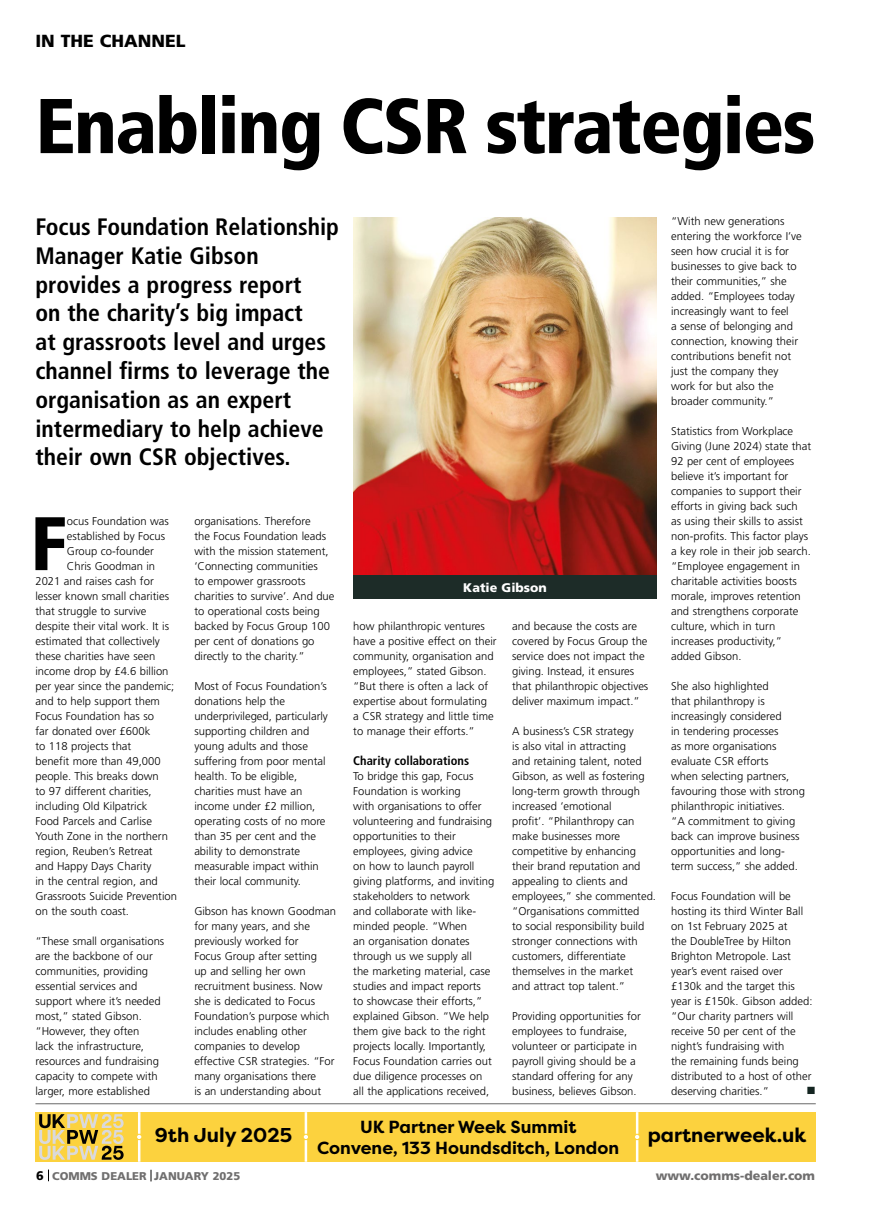
<style>
.page{position:relative;width:869px;height:1205px;background:#fff}
.page>*{position:absolute;margin:0;border:0;box-sizing:border-box;transform-origin:0 0}
.t1{font:900 condensed 77.5px "Frutiger";letter-spacing:-.025em;color:#000}
.t2{font:900 condensed 75.75px "Frutiger";color:#000}
.t3{font:700 condensed 23.75px/28.8px "Frutiger";color:#000}
.t4{font:700 20px "Filson Pro";color:#000}
.t5{font:700 17.5px/21px "Filson Pro";color:#000;text-align:center}
.t6{font:900 17.5px "Frutiger";color:#000}
.t7{font:700 condensed 12.5px "Frutiger";color:#000}
.t8{font:900 12.5px "Frutiger";color:#706f6f}
.t9{font:900 12.5px "Frutiger";color:#fff}
.t10{font:12.5px "Wingdings";color:#142521}
.t11{font:300 11.25px/15px "Frutiger";color:#000}
.t12{font:900 11.25px "Frutiger";color:#706f6f}
.s1{font-size:12.5px;color:#000}
</style>
<div class="page">
<svg style="left:48px;top:1169px;width:1px;height:12px"></svg>
<hr style="left:35px;top:1103px;width:780px;height:1px;background:#878787">
<img style="left:353px;top:217px;width:303px;height:358px">
<div style="left:353px;top:575px;width:303px;height:24px;background:#1d2c28"></div>
<div style="left:35px;top:1112px;width:780px;height:49px;background:#fcd23e"></div>
<svg style="left:39px;top:1114px;width:84px;height:46px"></svg>
<hr style="left:304px;top:1112px;width:3px;height:21px;background:#fff">
<hr style="left:138px;top:1112px;width:2px;height:21px;background:#fff">
<hr style="left:635px;top:1112px;width:3px;height:21px;background:#fff">
<hr style="left:304px;top:1140px;width:3px;height:21px;background:#fff">
<hr style="left:138px;top:1140px;width:2px;height:21px;background:#fff">
<hr style="left:635px;top:1140px;width:3px;height:21px;background:#fff">
<svg style="left:303px;top:1135px;width:5px;height:4px"></svg>
<svg style="left:137px;top:1135px;width:4px;height:4px"></svg>
<svg style="left:635px;top:1135px;width:4px;height:4px"></svg>
<h3 class="t6" style="left:35px;top:31px;width:151px">IN THE CHANNEL</h3>
<h1 class="t1" style="left:35px;top:80px;width:781px">Enabling CSR strategies</h1>
<p class="t3" style="left:35px;top:213px;width:305px">Focus Foundation Relationship<br>Manager Katie Gibson provides a progress report<br>on the charity’s big impact<br>at grassroots level and urges channel firms to leverage the organisation as an expert intermediary to help achieve their own CSR objectives.</p>
<h2 class="t2" style="left:30px;top:498px;width:38px">F</h2>
<p class="t11" style="left:67px;top:514px;width:103px">ocus Foundation was</p>
<p class="t11" style="left:67px;top:529px;width:100px">established by Focus</p>
<p class="t11" style="left:67px;top:544px;width:89px">Group co‑founder</p>
<p class="t11" style="left:67px;top:559px;width:90px">Chris Goodman in</p>
<p class="t11" style="left:35px;top:574px;width:120px">2021 and raises cash for</p>
<p class="t11" style="left:35px;top:589px;width:135px">lesser known small charities</p>
<p class="t11" style="left:35px;top:604px;width:112px">that struggle to survive</p>
<p class="t11" style="left:35px;top:619px;width:135px">despite their vital work. It is</p>
<p class="t11" style="left:35px;top:634px;width:126px">estimated that collectively</p>
<p class="t11" style="left:35px;top:649px;width:121px">these charities have seen</p>
<p class="t11" style="left:35px;top:664px;width:134px">income drop by £4.6 billion</p>
<p class="t11" style="left:35px;top:679px;width:140px">per year since the pandemic;</p>
<p class="t11" style="left:35px;top:694px;width:126px">and to help support them</p>
<p class="t11" style="left:35px;top:709px;width:120px">Focus Foundation has so</p>
<p class="t11" style="left:35px;top:724px;width:116px">far donated over £600k</p>
<p class="t11" style="left:35px;top:739px;width:97px">to 118 projects that</p>
<p class="t11" style="left:35px;top:754px;width:127px">benefit more than 49,000</p>
<p class="t11" style="left:35px;top:769px;width:125px">people. This breaks down</p>
<p class="t11" style="left:35px;top:784px;width:118px">to 97 different charities,</p>
<p class="t11" style="left:35px;top:799px;width:113px">including Old Kilpatrick</p>
<p class="t11" style="left:35px;top:814px;width:118px">Food Parcels and Carlise</p>
<p class="t11" style="left:35px;top:829px;width:134px">Youth Zone in the northern</p>
<p class="t11" style="left:35px;top:844px;width:119px">region, Reuben’s Retreat</p>
<p class="t11" style="left:35px;top:859px;width:117px">and Happy Days Charity</p>
<p class="t11" style="left:35px;top:874px;width:124px">in the central region, and</p>
<p class="t11" style="left:35px;top:888px;width:143px">Grassroots Suicide Prevention</p>
<p class="t11" style="left:35px;top:903px;width:95px">on the south coast.</p>
<p class="t11" style="left:35px;top:933px;width:130px">“These small organisations are the backbone of our communities, providing essential services and support where it’s needed most,” stated Gibson. “However, they often<br>lack the infrastructure, resources and fundraising capacity to compete with larger, more established</p>
<p class="t11" style="left:194px;top:513px;width:142px">organisations. Therefore<br>the Focus Foundation leads with the mission statement, ‘Connecting communities<br>to empower grassroots charities to survive’. And due to operational costs being backed by Focus Group 100 per cent of donations go directly to the charity.”</p>
<p class="t11" style="left:194px;top:678px;width:135px">Most of Focus Foundation’s donations help the underprivileged, particularly supporting children and young adults and those suffering from poor mental health. To be eligible, charities must have an income under £2 million, operating costs of no more than 35 per cent and the ability to demonstrate measurable impact within their local community.</p>
<p class="t11" style="left:194px;top:903px;width:143px">Gibson has known Goodman for many years, and she previously worked for<br>Focus Group after setting<br>up and selling her own recruitment business. Now she is dedicated to Focus<br>Foundation’s purpose which includes enabling other companies to develop effective CSR strategies. “For many organisations there<br>is an understanding about</p>
<p class="t9" style="left:463px;top:580px;width:85px">Katie Gibson</p>
<p class="t11" style="left:353px;top:619px;width:145px">how philanthropic ventures have a positive effect on their community, organisation and employees,” stated Gibson. “But there is often a lack of expertise about formulating<br>a CSR strategy and little time to manage their efforts.”</p>
<p class="t7" style="left:353px;top:753px;width:117px">Charity collaborations</p>
<p class="t11" style="left:353px;top:769px;width:142px">To bridge this gap, Focus<br>Foundation is working<br>with organisations to offer volunteering and fundraising opportunities to their employees, giving advice<br>on how to launch payroll giving platforms, and inviting stakeholders to network<br>and collaborate with like&shy;minded people. “When<br>an organisation donates through us we supply all<br>the marketing material, case studies and impact reports<br>to showcase their efforts,” explained Gibson. “We help them give back to the right projects locally. Importantly,<br>Focus Foundation carries out due diligence processes on all the applications received,</p>
<p class="t11" style="left:512px;top:619px;width:138px">and because the costs are covered by Focus Group the service does not impact the giving. Instead, it ensures that philanthropic objectives deliver maximum impact.”</p>
<p class="t11" style="left:512px;top:724px;width:145px">A business’s CSR strategy<br>is also vital in attracting<br>and retaining talent, noted<br>Gibson, as well as fostering long-term growth through increased ‘emotional<br>profit’. “Philanthropy can make businesses more competitive by enhancing their brand reputation and appealing to clients and employees,” she commented. “Organisations committed<br>to social responsibility build stronger connections with customers, differentiate themselves in the market<br>and attract top talent.”</p>
<p class="t11" style="left:512px;top:1009px;width:130px">Providing opportunities for employees to fundraise, volunteer or participate in payroll giving should be a standard offering for any business, believes Gibson.</p>
<p class="t11" style="left:670px;top:214px;width:132px">“With new generations entering the workforce I’ve seen how crucial it is for businesses to give back to their communities,” she added. “Employees today increasingly want to feel<br>a sense of belonging and connection, knowing their contributions benefit not just the company they work for but also the broader community.”</p>
<p class="t11" style="left:670px;top:424px;width:142px">Statistics from Workplace<br>Giving (June 2024) state that<br>92 per cent of employees believe it’s important for companies to support their efforts in giving back such<br>as using their skills to assist non-profits. This factor plays a key role in their job search. “Employee engagement in charitable activities boosts morale, improves retention and strengthens corporate culture, which in turn increases productivity,” added Gibson.</p>
<p class="t11" style="left:670px;top:678px;width:135px">She also highlighted<br>that philanthropy is increasingly considered<br>in tendering processes<br>as more organisations evaluate CSR efforts<br>when selecting partners, favouring those with strong philanthropic initiatives.<br>“A commitment to giving back can improve business opportunities and long&shy;term success,” she added.</p>
<p class="t11" style="left:670px;top:888px;width:143px">Focus Foundation will be hosting its third Winter Ball on 1st February 2025 at<br>the DoubleTree by Hilton<br>Brighton Metropole. Last year’s event raised over £130k and the target this year is £150k. Gibson added: “Our charity partners will receive 50 per cent of the night’s fundraising with<br>the remaining funds being distributed to a host of other deserving charities.”</p>
<p class="t10" style="left:806px;top:1084px;width:11px">■</p>
<h3 class="t5" style="left:317px;top:1116px;width:303px">UK Partner Week Summit<br>Convene, 133 Houndsditch, London</h3>
<h3 class="t4" style="left:155px;top:1122px;width:139px">9th July 2025</h3>
<h3 class="t4" style="left:647px;top:1122px;width:160px">partnerweek.uk</h3>
<p class="t12" style="left:36px;top:1169px;width:205px"><span class="s1">6</span> COMMS DEALER JANUARY 2025</p>
<p class="t8" style="left:655px;top:1168px;width:161px">www.comms-dealer.com</p>
</div>
